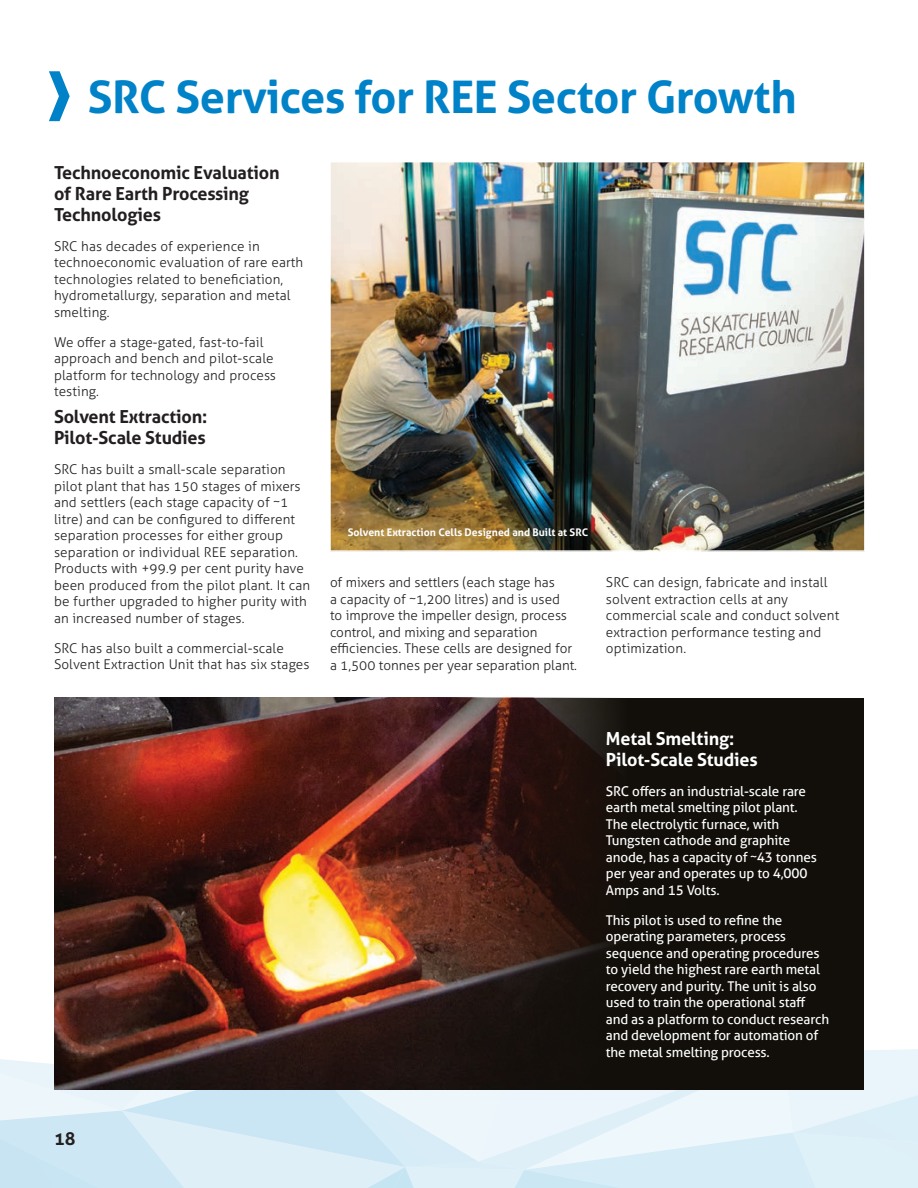
<style>
.page{position:relative;width:918px;height:1188px;background:#fff}
.page>*{position:absolute;margin:0;border:0;box-sizing:border-box;transform-origin:0 0}
.t1{font:700 45px "Aller";letter-spacing:-.01em;color:#0082c8}
.t2{font:700 18px/21px "Aller";letter-spacing:-.01em;color:#231f20}
.t3{font:700 18px/21px "Aller";letter-spacing:-.01em;color:#fff}
.t4{font:300 13.5px/16.5px "Aller";letter-spacing:.01em;color:#231f20}
.t5{font:13.5px/16.5px "Aller";letter-spacing:-.01em;color:#fff}
.t6{font:700 10.5px "Aller";color:#fff}
</style>
<div class="page">
<svg style="left:0;top:1049px;width:918px;height:139px;background:#dbedf5"></svg>
<svg style="left:49px;top:71px;width:21px;height:50px"></svg>
<div style="left:54px;top:698px;width:810px;height:391px;background:#120f0a"></div>
<img style="left:54px;top:698px;width:558px;height:391px">
<img style="left:332px;top:164px;width:531px;height:385px">
<div style="left:329px;top:161px;width:537px;height:391px;border:2px solid #fff"></div>
<h1 class="t1" style="left:88px;top:69px;width:710px">SRC Services for REE Sector Growth</h1>
<h2 class="t2" style="left:54px;top:162px;width:227px">Technoeconomic Evaluation of Rare Earth Processing<br>Technologies</h2>
<p class="t4" style="left:54px;top:238px;width:251px">SRC has decades of experience in technoeconomic evaluation of rare earth technologies related to beneficiation, hydrometallurgy, separation and metal smelting.</p>
<p class="t4" style="left:54px;top:334px;width:224px">We offer a stage-gated, fast-to-fail approach and bench and pilot-scale platform for technology and process testing.</p>
<h2 class="t2" style="left:54px;top:406px;width:155px">Solvent Extraction:<br>Pilot-Scale Studies</h2>
<p class="t4" style="left:54px;top:461px;width:258px">SRC has built a small-scale separation pilot plant that has 150 stages of mixers and settlers (each stage capacity of ~1 litre) and can be configured to different separation processes for either group separation or individual REE separation.<br>Products with +99.9 per cent purity have been produced from the pilot plant. It can be further upgraded to higher purity with an increased number of stages.</p>
<p class="t4" style="left:54px;top:640px;width:257px">SRC has also built a commercial-scale<br>Solvent Extraction Unit that has six stages</p>
<p class="t6" style="left:348px;top:526px;width:242px">Solvent Extraction Cells Designed and Built at SRC</p>
<p class="t4" style="left:330px;top:574px;width:249px">of mixers and settlers (each stage has<br>a capacity of ~1,200 litres) and is used<br>to improve the impeller design, process control, and mixing and separation efficiencies. These cells are designed for a 1,500 tonnes per year separation plant.</p>
<p class="t4" style="left:606px;top:574px;width:235px">SRC can design, fabricate and install solvent extraction cells at any commercial scale and conduct solvent extraction performance testing and optimization.</p>
<h2 class="t3" style="left:606px;top:728px;width:153px">Metal Smelting:<br>Pilot-Scale Studies</h2>
<p class="t5" style="left:606px;top:783px;width:213px">SRC offers an industrial-scale rare earth metal smelting pilot plant.<br>The electrolytic furnace, with<br>Tungsten cathode and graphite anode, has a capacity of ~43 tonnes per year and operates up to 4,000<br>Amps and 15 Volts.</p>
<p class="t5" style="left:606px;top:912px;width:225px">This pilot is used to refine the operating parameters, process sequence and operating procedures to yield the highest rare earth metal recovery and purity. The unit is also used to train the operational staff and as a platform to conduct research and development for automation of the metal smelting process.</p>
<h2 class="t2" style="left:54px;top:1128px;width:23px">18</h2>
</div>
